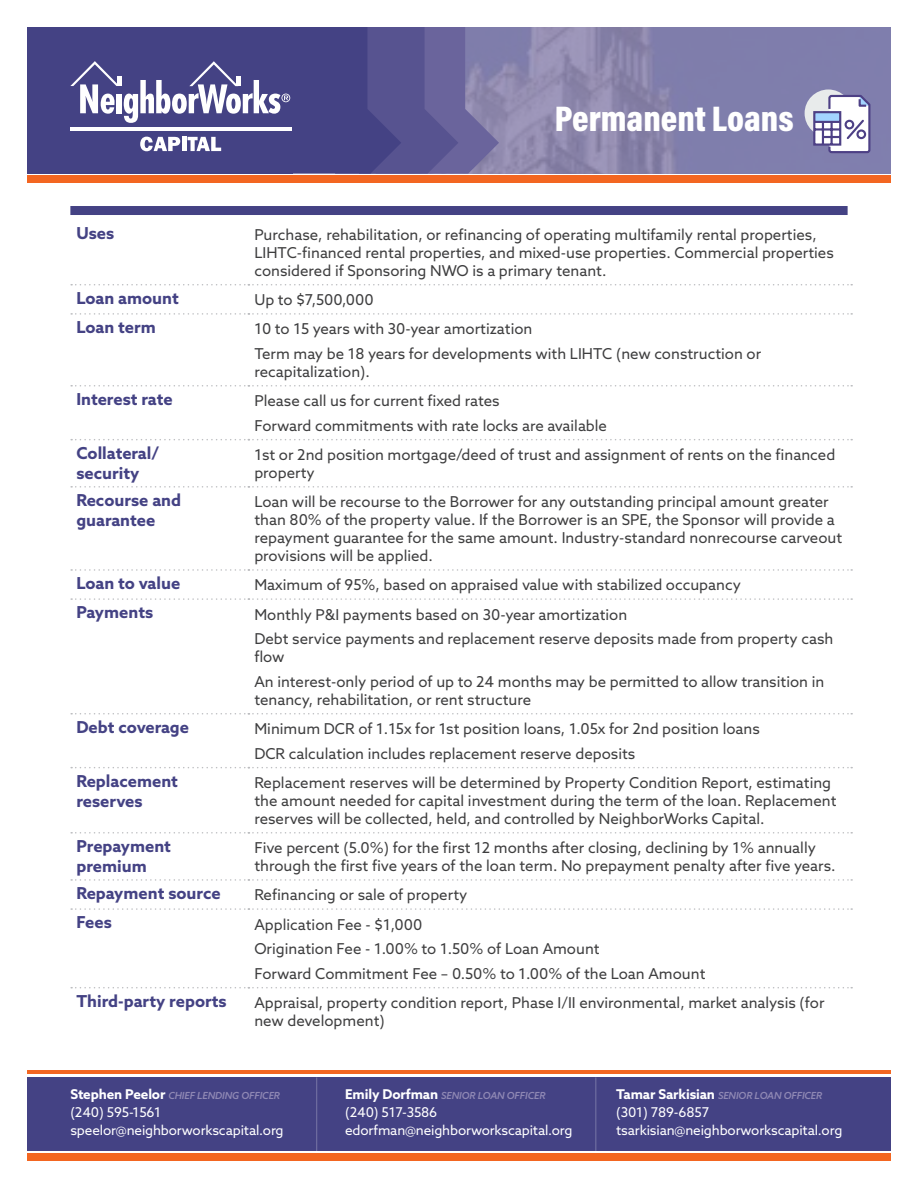
<style>
.page{position:relative;width:918px;height:1188px;background:#fff}
.page>*{position:absolute;margin:0;border:0;box-sizing:border-box;transform-origin:0 0}
.t1{font:900 36px "Acumin Pro Cond";color:#fff}
.t2{font:700 16.5px/19.8px "Azo Sans";color:#444284}
.Details{font:15px/18px "Azo Sans";color:#3e3e3f}
.t3{font:13.5px "Azo Sans";letter-spacing:-.01em;color:#fff}
.t4{font:italic 500 9.75px "Azo Sans";letter-spacing:-.01em;color:#8f88b4}
.s1{font-weight:700;font-style:normal;font-size:13.5px;color:#fff}
</style>
<div class="page">
<div style="left:27px;top:27px;width:266px;height:147px;background:#444284"></div>
<div style="left:27px;top:176px;width:864px;height:7px;background:#f36621"></div>
<svg style="left:70px;top:27px;width:429px;height:147px"></svg>
<div style="left:27px;top:1077px;width:864px;height:74px;background:#444284"></div>
<div style="left:27px;top:1153px;width:864px;height:8px;background:#f36621"></div>
<hr style="left:316px;top:1077px;width:1px;height:74px;background:#fff">
<hr style="left:595px;top:1077px;width:1px;height:74px;background:#fff">
<svg style="left:71px;top:284px;width:781px;height:1px"></svg>
<svg style="left:71px;top:313px;width:781px;height:2px"></svg>
<svg style="left:71px;top:385px;width:781px;height:2px"></svg>
<svg style="left:71px;top:439px;width:781px;height:1px"></svg>
<svg style="left:71px;top:486px;width:781px;height:2px"></svg>
<svg style="left:71px;top:569px;width:781px;height:2px"></svg>
<svg style="left:71px;top:598px;width:781px;height:2px"></svg>
<svg style="left:71px;top:713px;width:781px;height:2px"></svg>
<svg style="left:71px;top:767px;width:781px;height:1px"></svg>
<svg style="left:71px;top:832px;width:781px;height:2px"></svg>
<svg style="left:71px;top:879px;width:781px;height:2px"></svg>
<svg style="left:71px;top:908px;width:781px;height:2px"></svg>
<svg style="left:71px;top:987px;width:781px;height:1px"></svg>
<div style="left:805px;top:89px;width:47px;height:48px;background:#e8ebeb;border-radius:50%"></div>
<svg style="left:812px;top:94px;width:60px;height:60px"></svg>
<hr style="left:27px;top:1070px;width:864px;height:4px;background:#f36621">
<div style="left:70px;top:206px;width:778px;height:9px;background:#444284"></div>
<p class="t1" style="left:555px;top:95px;width:240px">Permanent Loans</p>
<p class="t2" style="left:76px;top:223px;width:39px">Uses</p>
<p class="Details" style="left:254px;top:226px;width:581px">Purchase, rehabilitation, or refinancing of operating multifamily rental properties,<br>LIHTC-financed rental properties, and mixed-use properties. Commercial properties considered if Sponsoring NWO is a primary tenant.</p>
<p class="t2" style="left:76px;top:288px;width:104px">Loan amount</p>
<p class="Details" style="left:254px;top:291px;width:121px">Up to $7,500,000</p>
<p class="t2" style="left:76px;top:317px;width:81px">Loan term</p>
<p class="Details" style="left:254px;top:320px;width:280px">10 to 15 years with 30-year amortization</p>
<p class="Details" style="left:254px;top:345px;width:508px">Term may be 18 years for developments with LIHTC (new construction or recapitalization).</p>
<p class="t2" style="left:76px;top:389px;width:98px">Interest rate</p>
<p class="Details" style="left:254px;top:392px;width:247px">Please call us for current fixed rates</p>
<p class="Details" style="left:254px;top:416px;width:354px">Forward commitments with rate locks are available</p>
<p class="t2" style="left:76px;top:443px;width:84px">Collateral/ security</p>
<p class="Details" style="left:254px;top:446px;width:582px">1st or 2nd position mortgage/deed of trust and assignment of rents on the financed property</p>
<p class="t2" style="left:76px;top:490px;width:106px">Recourse and guarantee</p>
<p class="Details" style="left:254px;top:493px;width:589px">Loan will be recourse to the Borrower for any outstanding principal amount greater than 80% of the property value. If the Borrower is an SPE, the Sponsor will provide a repayment guarantee for the same amount. Industry-standard nonrecourse carveout provisions will be applied.</p>
<p class="t2" style="left:76px;top:573px;width:105px">Loan to value</p>
<p class="Details" style="left:254px;top:576px;width:488px">Maximum of 95%, based on appraised value with stabilized occupancy</p>
<p class="t2" style="left:76px;top:602px;width:78px">Payments</p>
<p class="Details" style="left:254px;top:605px;width:374px">Monthly P&amp;I payments based on 30-year amortization</p>
<p class="Details" style="left:254px;top:630px;width:581px">Debt service payments and replacement reserve deposits made from property cash flow</p>
<p class="Details" style="left:254px;top:673px;width:571px">An interest-only period of up to 24 months may be permitted to allow transition in tenancy, rehabilitation, or rent structure</p>
<p class="t2" style="left:76px;top:717px;width:114px">Debt coverage</p>
<p class="Details" style="left:254px;top:720px;width:507px">Minimum DCR of 1.15x for 1st position loans, 1.05x for 2nd position loans</p>
<p class="Details" style="left:254px;top:744px;width:382px">DCR calculation includes replacement reserve deposits</p>
<p class="t2" style="left:76px;top:771px;width:103px">Replacement reserves</p>
<p class="Details" style="left:254px;top:774px;width:584px">Replacement reserves will be determined by Property Condition Report, estimating the amount needed for capital investment during the term of the loan. Replacement reserves will be collected, held, and controlled by NeighborWorks Capital.</p>
<p class="t2" style="left:76px;top:836px;width:96px">Prepayment premium</p>
<p class="Details" style="left:254px;top:839px;width:583px">Five percent (5.0%) for the first 12 months after closing, declining by 1% annually through the first five years of the loan term. No prepayment penalty after five years.</p>
<p class="t2" style="left:76px;top:883px;width:146px">Repayment source</p>
<p class="Details" style="left:254px;top:886px;width:215px">Refinancing or sale of property</p>
<p class="t2" style="left:76px;top:912px;width:37px">Fees</p>
<p class="Details" style="left:254px;top:915px;width:169px">Application Fee - $1,000</p>
<p class="Details" style="left:254px;top:940px;width:347px">Origination Fee - 1.00% to 1.50% of Loan Amount</p>
<p class="Details" style="left:254px;top:965px;width:453px">Forward Commitment Fee – 0.50% to 1.00% of the Loan Amount</p>
<p class="t2" style="left:76px;top:991px;width:152px">Third-party reports</p>
<p class="Details" style="left:254px;top:994px;width:572px">Appraisal, property condition report, Phase I/II environmental, market analysis (for new development)</p>
<p class="t4" style="left:70px;top:1089px;width:211px"><span class="s1">Stephen Peelor</span> CHIEF LENDING OFFICER</p>
<p class="t3" style="left:70px;top:1103px;width:92px">(240) 595-1561</p>
<p class="t3" style="left:70px;top:1121px;width:215px">speelor@neighborworkscapital.org</p>
<p class="t4" style="left:345px;top:1089px;width:202px"><span class="s1">Emily Dorfman</span> SENIOR LOAN OFFICER</p>
<p class="t3" style="left:345px;top:1103px;width:94px">(240) 517-3586</p>
<p class="t3" style="left:345px;top:1121px;width:229px">edorfman@neighborworkscapital.org</p>
<p class="t4" style="left:616px;top:1089px;width:208px"><span class="s1">Tamar Sarkisian</span> SENIOR LOAN OFFICER</p>
<p class="t3" style="left:616px;top:1103px;width:95px">(301) 789-6857</p>
<p class="t3" style="left:616px;top:1121px;width:228px">tsarkisian@neighborworkscapital.org</p>
</div>
